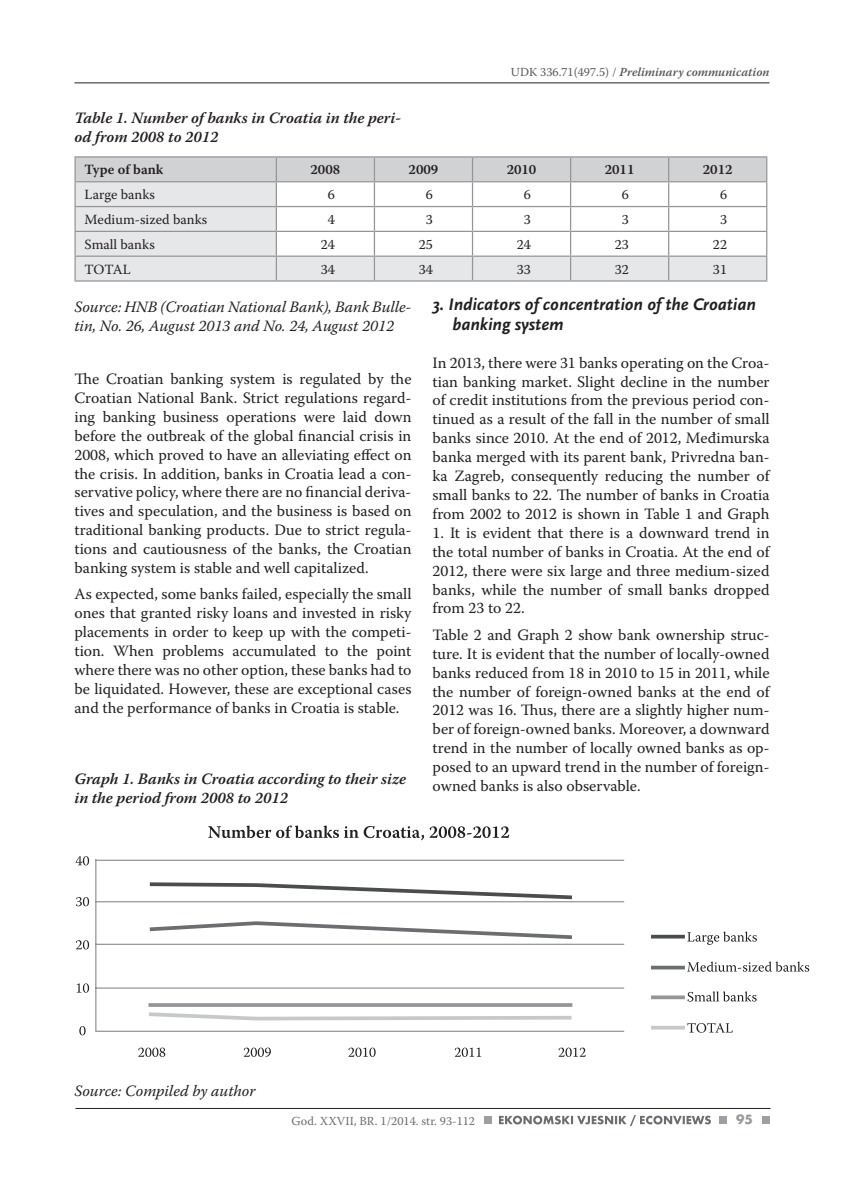
<style>
.page{position:relative;width:844px;height:1191px;background:#fff}
.page>*{position:absolute;margin:0;border:0;box-sizing:border-box;transform-origin:0 0}
.t1{font:italic 700 17.5px/19.2px "Scala Sans Pro";color:#231f20}
.t2{font:15.75px/18.9px "Warnock Pro";color:#231f20;text-align:justify}
.t3{font:italic 600 15.75px/18.9px "Warnock Pro";color:#231f20}
.t4{font:italic 15.75px/18.9px "Warnock Pro";color:#231f20}
.t5{font:14px "Warnock Pro";color:#231f20}
.t6{font:600 14px "Warnock Pro";color:#231f20}
.t7{font:700 14px "Futura TOT";color:#97999c}
.t8{font:italic 600 12.25px "Warnock Pro";color:#57585a}
.t9{font:12.25px "Warnock Pro";color:#6c6d70}
.s1{font-weight:400;font-style:normal}
</style>
<div class="page">
<hr style="left:74px;top:83px;width:695px;height:1px;background:#231f20">
<hr style="left:75px;top:1108px;width:695px;height:1px;background:#231f20">
<div style="left:483px;top:1115px;width:8px;height:8px;background:#9d9fa2"></div>
<div style="left:718px;top:1115px;width:8px;height:8px;background:#9d9fa2"></div>
<div style="left:761px;top:1115px;width:8px;height:8px;background:#9d9fa2"></div>
<svg style="left:499px;top:1115px;width:211px;height:11px"></svg>
<hr style="left:74px;top:156px;width:202px;height:2px;background:#939598">
<hr style="left:74px;top:157px;width:2px;height:24px;background:#939598">
<hr style="left:276px;top:156px;width:98px;height:2px;background:#939598">
<hr style="left:374px;top:156px;width:98px;height:2px;background:#939598">
<hr style="left:472px;top:156px;width:98px;height:2px;background:#939598">
<hr style="left:570px;top:156px;width:98px;height:2px;background:#939598">
<hr style="left:668px;top:156px;width:99px;height:2px;background:#939598">
<hr style="left:74px;top:181px;width:202px;height:1px;background:#939598">
<hr style="left:74px;top:182px;width:2px;height:24px;background:#939598">
<hr style="left:74px;top:206px;width:202px;height:1px;background:#939598">
<hr style="left:74px;top:207px;width:2px;height:24px;background:#939598">
<hr style="left:74px;top:231px;width:202px;height:1px;background:#939598">
<hr style="left:74px;top:232px;width:2px;height:23px;background:#939598">
<hr style="left:74px;top:255px;width:202px;height:2px;background:#939598">
<hr style="left:74px;top:257px;width:2px;height:23px;background:#939598">
<svg style="left:75px;top:157px;width:692px;height:123px"></svg>
<hr style="left:74px;top:280px;width:202px;height:2px;background:#939598">
<hr style="left:276px;top:280px;width:98px;height:2px;background:#939598">
<hr style="left:374px;top:280px;width:98px;height:2px;background:#939598">
<hr style="left:472px;top:280px;width:98px;height:2px;background:#939598">
<hr style="left:570px;top:280px;width:98px;height:2px;background:#939598">
<hr style="left:668px;top:280px;width:99px;height:2px;background:#939598">
<svg style="left:208px;top:825px;width:301px;height:15px"></svg>
<svg style="left:149px;top:882px;width:423px;height:18px"></svg>
<svg style="left:149px;top:921px;width:423px;height:18px"></svg>
<svg style="left:149px;top:1012px;width:423px;height:9px"></svg>
<hr style="left:148px;top:1003px;width:424px;height:4px;background:#9ea0a3">
<hr style="left:95px;top:859px;width:1px;height:171px;background:#939598">
<hr style="left:95px;top:901px;width:529px;height:1px;background:#939598">
<hr style="left:95px;top:859px;width:529px;height:2px;background:#939598">
<hr style="left:95px;top:943px;width:529px;height:2px;background:#939598">
<hr style="left:95px;top:987px;width:529px;height:1px;background:#939598">
<hr style="left:95px;top:1030px;width:529px;height:2px;background:#939598">
<svg style="left:651px;top:934px;width:33px;height:4px"></svg>
<svg style="left:651px;top:965px;width:33px;height:4px"></svg>
<svg style="left:651px;top:995px;width:33px;height:4px"></svg>
<svg style="left:651px;top:1026px;width:33px;height:3px"></svg>
<svg style="left:76px;top:856px;width:13px;height:9px"></svg>
<svg style="left:76px;top:897px;width:13px;height:9px"></svg>
<svg style="left:76px;top:940px;width:13px;height:9px"></svg>
<svg style="left:77px;top:983px;width:12px;height:9px"></svg>
<svg style="left:79px;top:1026px;width:7px;height:9px"></svg>
<svg style="left:138px;top:1047px;width:27px;height:10px"></svg>
<svg style="left:244px;top:1047px;width:27px;height:10px"></svg>
<svg style="left:348px;top:1047px;width:27px;height:10px"></svg>
<svg style="left:454px;top:1047px;width:27px;height:10px"></svg>
<svg style="left:558px;top:1047px;width:27px;height:10px"></svg>
<svg style="left:687px;top:931px;width:69px;height:14px"></svg>
<svg style="left:687px;top:961px;width:122px;height:10px"></svg>
<svg style="left:687px;top:991px;width:69px;height:10px"></svg>
<svg style="left:687px;top:1023px;width:45px;height:9px"></svg>
<p class="t3" style="left:74px;top:108px;width:328px">Table 1. Number of banks in Croatia in the peri&shy;od from 2008 to 2012</p>
<p class="t8" style="left:511px;top:65px;width:260px"><span class="s1">UDK 336.71(497.5) /</span> Preliminary communication</p>
<p class="t6" style="left:84px;top:161px;width:80px">Type of bank</p>
<p class="t6" style="left:310px;top:161px;width:31px">2008</p>
<p class="t6" style="left:408px;top:161px;width:31px">2009</p>
<p class="t6" style="left:506px;top:161px;width:31px">2010</p>
<p class="t6" style="left:604px;top:161px;width:31px">2011</p>
<p class="t6" style="left:702px;top:161px;width:31px">2012</p>
<p class="t5" style="left:84px;top:186px;width:72px">Large banks</p>
<p class="t5" style="left:327px;top:186px;width:9px">6</p>
<p class="t5" style="left:425px;top:186px;width:9px">6</p>
<p class="t5" style="left:523px;top:186px;width:9px">6</p>
<p class="t5" style="left:621px;top:186px;width:9px">6</p>
<p class="t5" style="left:719px;top:186px;width:9px">6</p>
<p class="t5" style="left:84px;top:211px;width:124px">Medium-sized banks</p>
<p class="t5" style="left:327px;top:211px;width:9px">4</p>
<p class="t5" style="left:425px;top:211px;width:9px">3</p>
<p class="t5" style="left:523px;top:211px;width:9px">3</p>
<p class="t5" style="left:621px;top:211px;width:9px">3</p>
<p class="t5" style="left:719px;top:211px;width:9px">3</p>
<p class="t5" style="left:84px;top:236px;width:72px">Small banks</p>
<p class="t5" style="left:320px;top:236px;width:16px">24</p>
<p class="t5" style="left:418px;top:236px;width:16px">25</p>
<p class="t5" style="left:516px;top:236px;width:16px">24</p>
<p class="t5" style="left:614px;top:236px;width:16px">23</p>
<p class="t5" style="left:712px;top:236px;width:16px">22</p>
<p class="t5" style="left:84px;top:261px;width:48px">TOTAL</p>
<p class="t5" style="left:320px;top:261px;width:16px">34</p>
<p class="t5" style="left:418px;top:261px;width:16px">34</p>
<p class="t5" style="left:516px;top:261px;width:16px">33</p>
<p class="t5" style="left:614px;top:261px;width:16px">32</p>
<p class="t5" style="left:712px;top:261px;width:16px">31</p>
<p class="t4" style="left:74px;top:297px;width:338px">Source: HNB (Croatian National Bank), Bank Bulle&shy;tin, No. 26, August 2013 and No. 24, August 2012</p>
<p class="t2" style="left:74px;top:369px;width:338px">The Croatian banking system is regulated by the Croatian National Bank. Strict regulations regard&shy;ing banking business operations were laid down before the outbreak of the global financial crisis in 2008, which proved to have an alleviating effect on the crisis. In addition, banks in Croatia lead a con&shy;servative policy, where there are no financial deriva&shy;tives and speculation, and the business is based on traditional banking products. Due to strict regula&shy;tions and cautiousness of the banks, the Croatian banking system is stable and well capitalized.</p>
<p class="t2" style="left:74px;top:584px;width:338px">As expected, some banks failed, especially the small ones that granted risky loans and invested in risky placements in order to keep up with the competi&shy;tion. When problems accumulated to the point where there was no other option, these banks had to be liquidated. However, these are exceptional cases and the performance of banks in Croatia is stable.</p>
<p class="t3" style="left:74px;top:769px;width:333px">Graph 1. Banks in Croatia according to their size in the period from 2008 to 2012</p>
<p class="t1" style="left:452px;top:295px;width:305px;text-indent:-20px">3. Indicators of concentration of the Croatian banking system</p>
<p class="t2" style="left:432px;top:353px;width:338px">In 2013, there were 31 banks operating on the Croa&shy;tian banking market. Slight decline in the number of credit institutions from the previous period con&shy;tinued as a result of the fall in the number of small banks since 2010. At the end of 2012, Međimurska banka merged with its parent bank, Privredna ban&shy;ka Zagreb, consequently reducing the number of small banks to 22. The number of banks in Croatia from 2002 to 2012 is shown in Table 1 and Graph</p>
<p class="t2" style="left:432px;top:523px;width:338px">1. It is evident that there is a downward trend in the total number of banks in Croatia. At the end of 2012, there were six large and three medium-sized banks, while the number of small banks dropped from 23 to 22.</p>
<p class="t2" style="left:432px;top:625px;width:338px">Table 2 and Graph 2 show bank ownership struc&shy;ture. It is evident that the number of locally-owned banks reduced from 18 in 2010 to 15 in 2011, while the number of foreign-owned banks at the end of 2012 was 16. Thus, there are a slightly higher num&shy;ber of foreign-owned banks. Moreover, a downward trend in the number of locally owned banks as op&shy;posed to an upward trend in the number of foreign&shy;owned banks is also observable.</p>
<p class="t4" style="left:74px;top:1081px;width:182px">Source: Compiled by author</p>
<p class="t9" style="left:291px;top:1113px;width:185px">God. XXVII, BR. 1/2014. str. 93-112</p>
<p class="t7" style="left:736px;top:1111px;width:18px">95</p>
</div>
